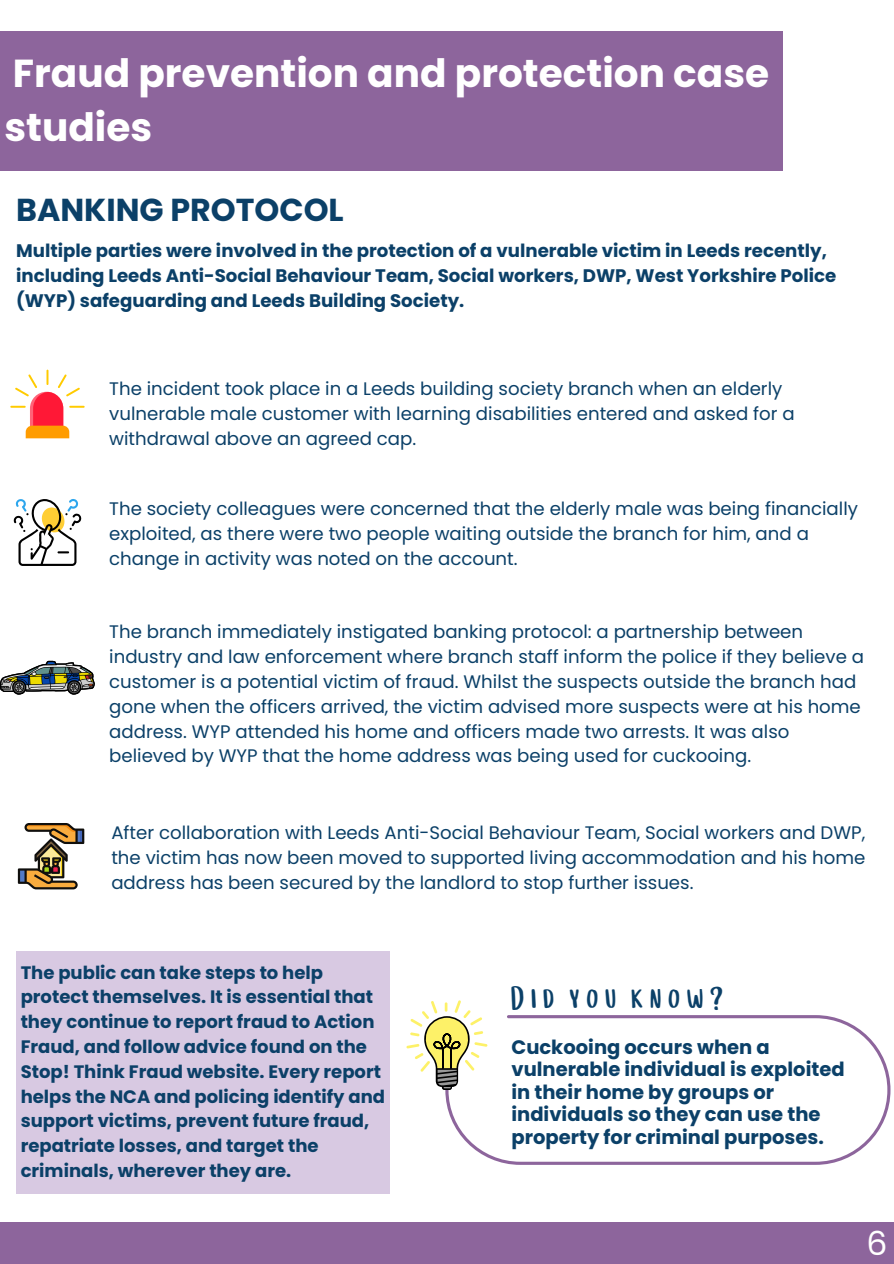
<style>
.page{position:relative;width:894px;height:1264px;background:#fff}
.page>*{position:absolute;margin:0;border:0;box-sizing:border-box;transform-origin:0 0}
.t1{font:700 39px/54px "Poppins";color:#fff}
.t2{font:33px "Cup Cakes";color:#0b4068}
.t3{font:33px "Poppins";color:#fff}
.t4{font:700 31.65px "Poppins";color:#0b4068}
.t5{font:700 19.5px/22.5px "Poppins";color:#0b4068}
.t6{font:18.15px/24.9px "Poppins";color:#0b4068}
.t7{font:700 18.15px/24.9px "Poppins";color:#0b4068}
.t8{font:700 18px/24.8px "Poppins";color:#0b4068}
</style>
<div class="page">
<div style="left:0;top:32px;width:782px;height:139px;background:#8d659c"></div>
<div style="left:0;top:1222px;width:893px;height:41px;background:#8d659c"></div>
<svg style="left:10px;top:369px;width:75px;height:69px"></svg>
<svg style="left:14px;top:499px;width:68px;height:67px"></svg>
<svg style="left:0;top:661px;width:95px;height:33px"></svg>
<svg style="left:18px;top:823px;width:66px;height:66px"></svg>
<svg style="left:445px;top:1015px;width:445px;height:149px"></svg>
<svg style="left:406px;top:1000px;width:81px;height:89px"></svg>
<div style="left:16px;top:951px;width:373px;height:242px;background:#d8c9e2"></div>
<h1 class="t1" style="left:5px;top:46px;width:766px">Fraud prevention and protection case studies</h1>
<h1 class="t1" style="left:68px;top:60px;width:426px">Global Fraud Summit</h1>
<p class="t4" style="left:16px;top:188px;width:329px">BANKING PROTOCOL</p>
<p class="t7" style="left:16px;top:238px;width:821px">Multiple parties were involved in the protection of a vulnerable victim in Leeds recently, including Leeds Anti-Social Behaviour Team, Social workers, DWP, West Yorkshire Police (WYP) safeguarding and Leeds Building Society.</p>
<p class="t6" style="left:109px;top:376px;width:686px">The incident took place in a Leeds building society branch when an elderly vulnerable male customer with learning disabilities entered and asked for a withdrawal above an agreed cap.</p>
<p class="t6" style="left:109px;top:496px;width:750px">The society colleagues were concerned that the elderly male was being financially exploited, as there were two people waiting outside the branch for him, and a change in activity was noted on the account.</p>
<p class="t6" style="left:109px;top:619px;width:756px">The branch immediately instigated banking protocol: a partnership between industry and law enforcement where branch staff inform the police if they believe a customer is a potential victim of fraud. Whilst the suspects outside the branch had gone when the officers arrived, the victim advised more suspects were at his home address. WYP attended his home and officers made two arrests. It was also believed by WYP that the home address was being used for cuckooing.</p>
<p class="t6" style="left:111px;top:820px;width:755px;text-align:justify">After collaboration with Leeds Anti-Social Behaviour Team, Social workers and DWP, the victim has now been moved to supported living accommodation and his home address has been secured by the landlord to stop further issues.</p>
<h2 class="t8" style="left:21px;top:960px;width:366px">The public can take steps to help protect themselves. It is essential that they continue to report fraud to Action Fraud, and follow advice found on the Stop! Think Fraud website. Every report helps the NCA and policing identify and support victims, prevent future fraud, repatriate losses, and target the criminals, wherever they are.</h2>
<p class="t2" style="left:511px;top:976px;width:220px">Did you know?</p>
<p class="t5" style="left:511px;top:1035px;width:334px">Cuckooing occurs when a vulnerable individual is exploited in their home by groups or individuals so they can use the property for criminal purposes.</p>
<h4 class="t3" style="left:866px;top:1220px;width:22px">6</h4>
</div>
